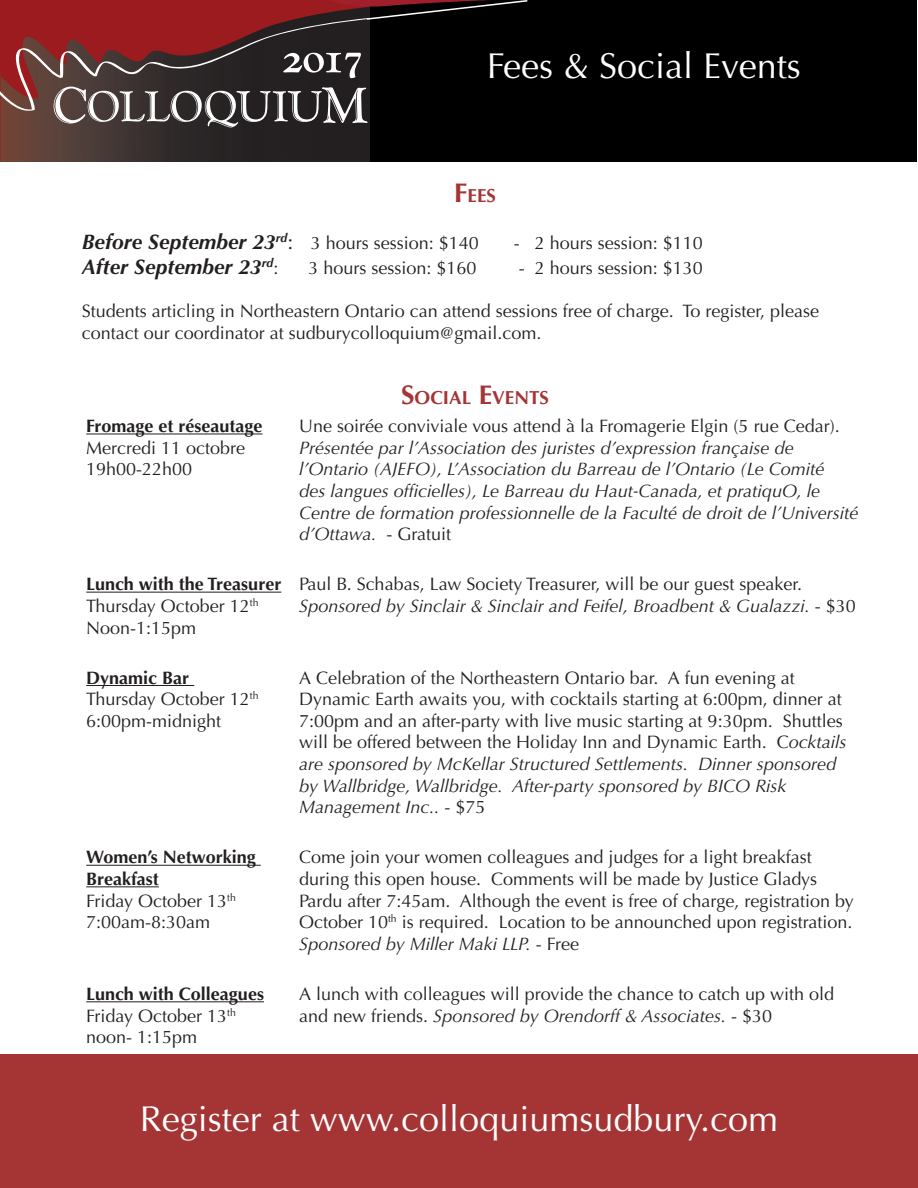
<style>
.page{position:relative;width:918px;height:1188px;background:#fff}
.page>*{position:absolute;margin:0;border:0;box-sizing:border-box;transform-origin:0 0}
.t1{font:36px "Optima";color:#fff}
.t2{font:italic 700 21px "Optima";color:#231f20}
.t3{font:700 18.9px "Optima";color:#a53435}
.t4{font:18px/21.6px "Optima";color:#231f20}
.t5{font:italic 18px/21.6px "Optima";color:#231f20}
.t6{font:700 18px/21.6px "Optima";color:#231f20}
.s1{font-size:27px}
.s2{font-weight:700;font-style:italic;font-size:21px}
.s3{font-size:21px}
.s4{font-weight:400;font-style:normal;font-size:18px}
.s5{font-weight:400}
.s6{font-style:normal}
.s7{font-weight:700}
.s8{font-style:italic}
</style>
<div class="page">
<div style="left:0;top:0;width:378px;height:162px;background:#9b1b1e"></div>
<svg style="left:0;top:21px;width:370px;height:141px"></svg>
<svg style="left:54px;top:87px;width:313px;height:40px;background:#5e5858"></svg>
<svg style="left:283px;top:53px;width:78px;height:25px;background:#656262"></svg>
<hr style="left:86px;top:434px;width:177px;height:1px;background:#231f20">
<hr style="left:86px;top:592px;width:195px;height:1px;background:#231f20">
<hr style="left:86px;top:685px;width:108px;height:1px;background:#231f20">
<hr style="left:86px;top:865px;width:175px;height:1px;background:#231f20">
<hr style="left:86px;top:886px;width:73px;height:1px;background:#231f20">
<hr style="left:86px;top:1001px;width:178px;height:1px;background:#231f20">
<div style="left:0;top:1054px;width:918px;height:134px;background:#a53435"></div>
<div style="left:370px;top:0;width:547px;height:162px;background:#000"></div>
<svg style="left:288px;top:0;width:240px;height:21px"></svg>
<p class="t1" style="left:487px;top:45px;width:316px">Fees &amp; Social Events</p>
<p class="t3" style="left:454px;top:185px;width:43px"><span class="s1">F</span>EES</p>
<p class="t4" style="left:82px;top:232px;width:399px"><span class="s2">Before September 23</span><sup>rd</sup><span class="s3">:</span> 3 hours session: $140</p>
<p class="t4" style="left:514px;top:232px;width:191px">- 2 hours session: $110</p>
<p class="t2" style="left:82px;top:254px;width:198px">After September 23<sup>rd</sup><span class="s4">:</span></p>
<p class="t4" style="left:308px;top:257px;width:170px">3 hours session: $160</p>
<p class="t4" style="left:519px;top:257px;width:186px">- 2 hours session: $130</p>
<p class="t4" style="left:82px;top:301px;width:739px">Students articling in Northeastern Ontario can attend sessions free of charge. To register, please contact our coordinator at sudburycolloquium@gmail.com.</p>
<p class="t6" style="left:86px;top:416px;width:178px">Fromage et réseautage<br><span class="s5">Mercredi 11 octobre</span></p>
<p class="t4" style="left:86px;top:459px;width:108px">19h00-22h00</p>
<p class="t3" style="left:401px;top:386px;width:149px"><span class="s1">S</span>OCIAL <span class="s1">E</span>VENTS</p>
<p class="t5" style="left:299px;top:415px;width:561px"><span class="s6">Une soirée conviviale vous attend à la Fromagerie Elgin (5 rue Cedar).<br></span>Présentée par l’Association des juristes d’expression française de l’Ontario (AJEFO), L’Association du Barreau de l’Ontario (Le Comité<br>des langues officielles), Le Barreau du Haut-Canada, et pratiquO, le Centre de formation professionnelle de la Faculté de droit de l’Université d’Ottawa. <span class="s6">- Gratuit</span></p>
<p class="t4" style="left:86px;top:574px;width:197px"><span class="s7">Lunch with the Treasurer<br></span>Thursday October 12<sup>th<br></sup>Noon-1:15pm</p>
<p class="t4" style="left:299px;top:574px;width:558px">Paul B. Schabas, Law Society Treasurer, will be our guest speaker.<br><span class="s8">Sponsored by Sinclair &amp; Sinclair and Feifel, Broadbent &amp; Gualazzi.</span> - $30</p>
<p class="t6" style="left:86px;top:667px;width:105px">Dynamic Bar</p>
<p class="t4" style="left:86px;top:689px;width:174px">Thursday October 12<sup>th</sup></p>
<p class="t4" style="left:86px;top:710px;width:137px">6:00pm-midnight</p>
<p class="t4" style="left:299px;top:667px;width:549px">A Celebration of the Northeastern Ontario bar. A fun evening at Dynamic Earth awaits you, with cocktails starting at 6:00pm, dinner at 7:00pm and an after-party with live music starting at 9:30pm. Shuttles will be offered between the Holiday Inn and Dynamic Earth. C<span class="s8">ocktails are sponsored by McKellar Structured Settlements. Dinner sponsored by Wallbridge, Wallbridge. After-party sponsored by BICO Risk Management Inc..</span> - $75</p>
<p class="t6" style="left:86px;top:847px;width:171px">Women’s Networking<br>Breakfast</p>
<p class="t4" style="left:86px;top:890px;width:151px">Friday October 13<sup>th</sup></p>
<p class="t4" style="left:86px;top:912px;width:126px">7:00am-8:30am</p>
<p class="t6" style="left:86px;top:983px;width:179px">Lunch with Colleagues<br><span class="s5">Friday October 13</span><sup>th</sup></p>
<p class="t4" style="left:86px;top:1027px;width:113px">noon- 1:15pm</p>
<p class="t4" style="left:299px;top:847px;width:556px">Come join your women colleagues and judges for a light breakfast during this open house. Comments will be made by Justice Gladys Pardu after 7:45am. Although the event is free of charge, registration by October 10<sup>th</sup> is required. Location to be announched upon registration.<br><span class="s8">Sponsored by Miller Maki LLP.</span> - Free</p>
<p class="t4" style="left:299px;top:983px;width:537px">A lunch with colleagues will provide the chance to catch up with old and new friends. <span class="s8">Sponsored by Orendorff &amp; Associates.</span> - $30</p>
<p class="t1" style="left:140px;top:1098px;width:640px">Register at www.colloquiumsudbury.com</p>
</div>
